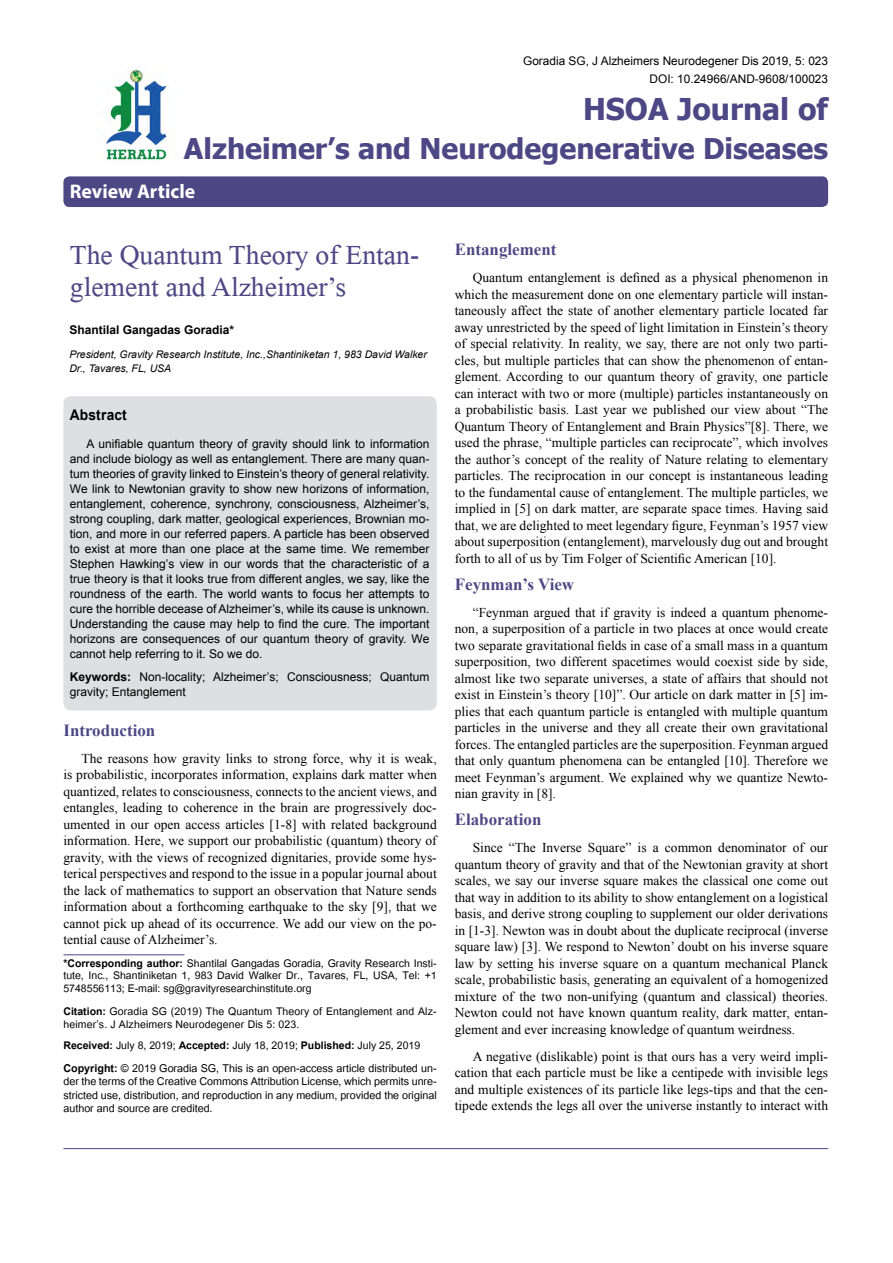
<style>
.page{position:relative;width:893px;height:1263px;background:#fff}
.page>*{position:absolute;margin:0;border:0;box-sizing:border-box;transform-origin:0 0}
.t1{font:41.25px/31.5px "Microsoft Himalaya";color:#4d4785}
.t2{font:700 30px "Tahoma";color:#4d4785}
.t3{font:700 28.5px "Tahoma";color:#4d4785}
.t4{font:700 19.8px "Myriad Hebrew";color:#fff}
.t5{font:700 16.95px "Times New Roman";color:#4d4785}
.t6{font:15px/13.5px "Utsaah";color:#000;text-align:justify}
.t7{font:700 14.85px "Arial";letter-spacing:.015em;color:#000;scale:.93 1}
.t8{font:14.7px/12.9px "Utsaah";letter-spacing:.01em;color:#000;text-align:justify}
.t9{font:13.5px/16.5px "Times New Roman";color:#000;text-align:justify}
.t10{font:12px/15px "Arial";color:#000;text-align:justify}
.t11{font:700 12px "Arial";color:#000}
.t12{font:11.85px/18px "Arial";color:#000;text-align:right}
.t13{font:italic 10.5px/13.5px "Arial";color:#000}
.s1{font-weight:700}
</style>
<div class="page">
<div style="left:63px;top:176px;width:765px;height:31px;background:#4d4785;border-radius:6px"></div>
<hr style="left:63px;top:954px;width:121px;height:1px;background:#4d4785">
<img style="left:105px;top:70px;width:64px;height:92px">
<hr style="left:63px;top:1148px;width:765px;height:1px;background:#4d4785">
<div style="left:63px;top:396px;width:374px;height:314px;background:#dedfe0;border-radius:8px"></div>
<p class="t12" style="left:523px;top:52px;width:306px">Goradia SG, J Alzheimers Neurodegener Dis 2019, 5: 023<br>DOI: 10.24966/AND-9608/100023</p>
<h2 class="t2" style="left:583px;top:88px;width:247px">HSOA Journal of</h2>
<h3 class="t3" style="left:184px;top:128px;width:646px">Alzheimer’s and Neurodegenerative Diseases</h3>
<h3 class="t4" style="left:70px;top:180px;width:127px">Review Article</h3>
<h1 class="t1" style="left:70px;top:234px;width:351px">The Quantum Theory of Entan&shy;glement and Alzheimer’s</h1>
<p class="t11" style="left:69px;top:322px;width:166px">Shantilal Gangadas Goradia*</p>
<p class="t13" style="left:69px;top:348px;width:359px">President, Gravity Research Institute, Inc.,Shantiniketan 1, 983 David Walker<br>Dr., Tavares, FL, USA</p>
<p class="t7" style="left:70px;top:404px;width:63px">Abstract</p>
<p class="t10" style="left:70px;top:436px;width:361px;text-indent:16px">A unifiable quantum theory of gravity should link to information and include biology as well as entanglement. There are many quan&shy;tum theories of gravity linked to Einstein’s theory of general relativity.<br>We link to Newtonian gravity to show new horizons of information, entanglement, coherence, synchrony, consciousness, Alzheimer’s, strong coupling, dark matter, geological experiences, Brownian mo&shy;tion, and more in our referred papers. A particle has been observed to exist at more than one place at the same time. We remember Stephen Hawking’s view in our words that the characteristic of a true theory is that it looks true from different angles, we say, like the roundness of the earth. The world wants to focus her attempts to cure the horrible decease of Alzheimer’s, while its cause is unknown.<br>Understanding the cause may help to find the cure. The important horizons are consequences of our quantum theory of gravity. We cannot help referring to it. So we do.</p>
<p class="t10" style="left:70px;top:669px;width:361px"><span class="s1">Keywords:</span> Non-locality; Alzheimer’s; Consciousness; Quantum gravity; Entanglement</p>
<p class="t5" style="left:63px;top:718px;width:93px">Introduction</p>
<p class="t9" style="left:63px;top:749px;width:375px;text-indent:18px">The reasons how gravity links to strong force, why it is weak, is probabilistic, incorporates information, explains dark matter when quantized, relates to consciousness, connects to the ancient views, and entangles, leading to coherence in the brain are progressively doc&shy;umented in our open access articles [1-8] with related background information. Here, we support our probabilistic (quantum) theory of gravity, with the views of recognized dignitaries, provide some hys&shy;terical perspectives and respond to the issue in a popular journal about the lack of mathematics to support an observation that Nature sends information about a forthcoming earthquake to the sky [9], that we cannot pick up ahead of its occurrence. We add our view on the po&shy;tential cause of Alzheimer’s.</p>
<p class="t8" style="left:63px;top:957px;width:375px"><span class="s1">*Corresponding author:</span> Shantilal Gangadas Goradia, Gravity Research Insti&shy;tute, Inc., Shantiniketan 1, 983 David Walker Dr., Tavares, FL, USA, Tel: +1<br>5748556113; E-mail: sg@gravityresearchinstitute.org</p>
<p class="t8" style="left:63px;top:1005px;width:375px;line-height:13.5px"><span class="s1">Citation:</span> Goradia SG (2019) The Quantum Theory of Entanglement and Alz&shy;heimer’s. J Alzheimers Neurodegener Dis 5: 023.</p>
<p class="t8" style="left:63px;top:1040px;width:358px"><span class="s1">Received:</span> July 8, 2019; <span class="s1">Accepted:</span> July 18, 2019; <span class="s1">Published:</span> July 25, 2019</p>
<p class="t6" style="left:63px;top:1062px;width:375px"><span class="s1">Copyright:</span> © 2019 Goradia SG, This is an open-access article distributed un&shy;der the terms of the Creative Commons Attribution License, which permits unre&shy;stricted use, distribution, and reproduction in any medium, provided the original author and source are credited.</p>
<p class="t5" style="left:455px;top:238px;width:103px">Entanglement</p>
<p class="t9" style="left:455px;top:269px;width:375px;text-indent:18px">Quantum entanglement is defined as a physical phenomenon in which the measurement done on one elementary particle will instan&shy;taneously affect the state of another elementary particle located far away unrestricted by the speed of light limitation in Einstein’s theory of special relativity. In reality, we say, there are not only two parti&shy;cles, but multiple particles that can show the phenomenon of entan&shy;glement. According to our quantum theory of gravity, one particle can interact with two or more (multiple) particles instantaneously on a probabilistic basis. Last year we published our view about “The Quantum Theory of Entanglement and Brain Physics”[8]. There, we used the phrase, “multiple particles can reciprocate”, which involves the author’s concept of the reality of Nature relating to elementary particles. The reciprocation in our concept is instantaneous leading to the fundamental cause of entanglement. The multiple particles, we implied in [5] on dark matter, are separate space times. Having said that, we are delighted to meet legendary figure, Feynman’s 1957 view about superposition (entanglement), marvelously dug out and brought forth to all of us by Tim Folger of Scientific American [10].</p>
<p class="t5" style="left:455px;top:572px;width:121px">Feynman’s View</p>
<p class="t9" style="left:455px;top:604px;width:375px;text-indent:18px">“Feynman argued that if gravity is indeed a quantum phenome&shy;non, a superposition of a particle in two places at once would create two separate gravitational fields in case of a small mass in a quantum superposition, two different spacetimes would coexist side by side, almost like two separate universes, a state of affairs that should not exist in Einstein’s theory [10]”. Our article on dark matter in [5] im&shy;plies that each quantum particle is entangled with multiple quantum particles in the universe and they all create their own gravitational forces. The entangled particles are the superposition. Feynman argued that only quantum phenomena can be entangled [10]. Therefore we meet Feynman’s argument. We explained why we quantize Newto&shy;nian gravity in [8].</p>
<p class="t5" style="left:455px;top:808px;width:88px">Elaboration</p>
<p class="t9" style="left:455px;top:839px;width:375px;text-indent:18px">Since “The Inverse Square” is a common denominator of our quantum theory of gravity and that of the Newtonian gravity at short scales, we say our inverse square makes the classical one come out that way in addition to its ability to show entanglement on a logistical basis, and derive strong coupling to supplement our older derivations in [1-3]. Newton was in doubt about the duplicate reciprocal (inverse square law) [3]. We respond to Newton’ doubt on his inverse square law by setting his inverse square on a quantum mechanical Planck scale, probabilistic basis, generating an equivalent of a homogenized mixture of the two non-unifying (quantum and classical) theories.<br>Newton could not have known quantum reality, dark matter, entan&shy;glement and ever increasing knowledge of quantum weirdness.</p>
<p class="t9" style="left:455px;top:1048px;width:375px;text-indent:18px">A negative (dislikable) point is that ours has a very weird impli&shy;cation that each particle must be like a centipede with invisible legs and multiple existences of its particle like legs-tips and that the cen&shy;tipede extends the legs all over the universe instantly to interact with</p>
</div>
